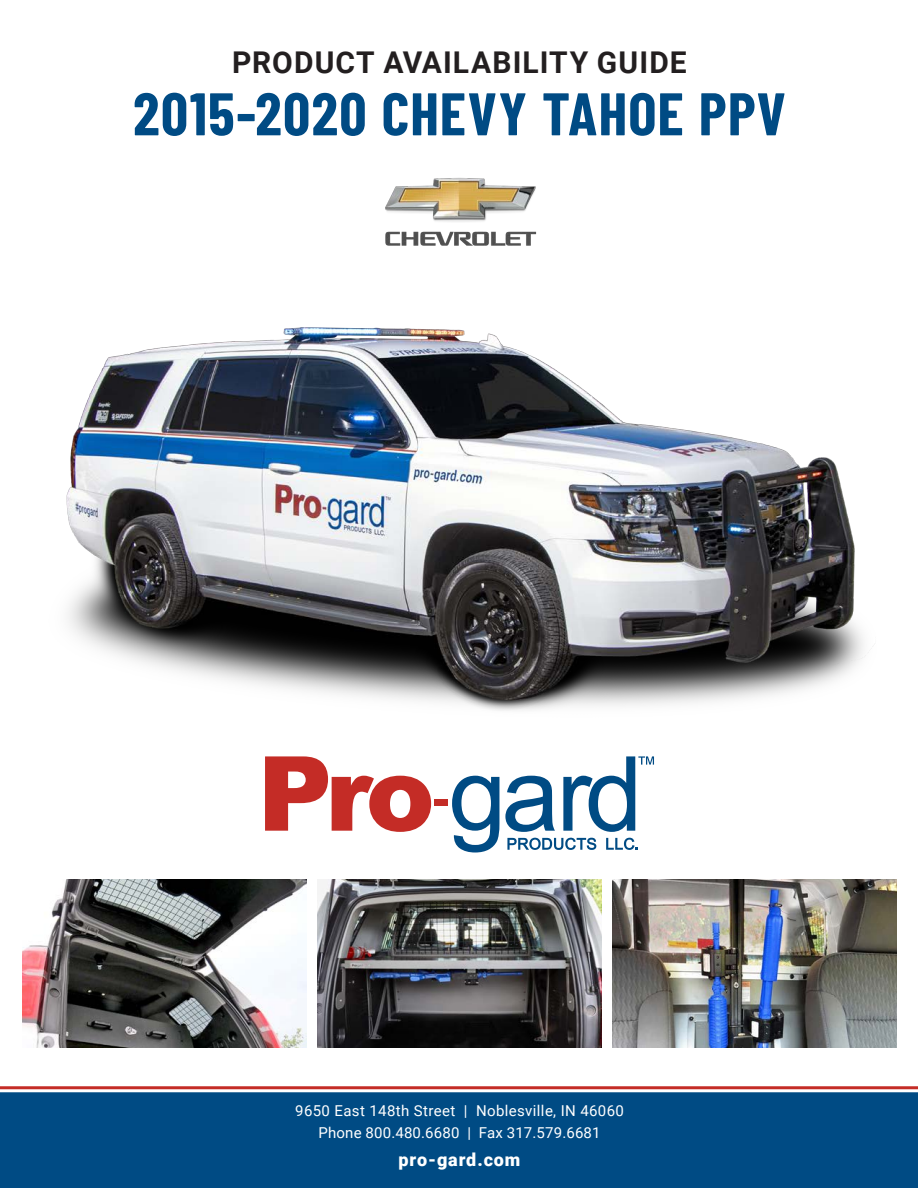
<style>
.page{position:relative;width:918px;height:1188px;background:#fff}
.page>*{position:absolute;margin:0;border:0;box-sizing:border-box;transform-origin:0 0}
.Product_Header{font:700 60px "Barlow Condensed";letter-spacing:.02em;color:#004b84}
.Product_Header-2{font:700 30px "Roboto";letter-spacing:.035em;color:#231f20}
.Catalog_Paragraph_St{font:900 18px "Roboto";letter-spacing:.05em;color:#fff}
.Catalog_Paragraph_St-2{font:15px "Roboto";letter-spacing:.025em;color:#fff}
</style>
<div class="page">
<div style="left:0;top:1092px;width:918px;height:96px;background:#004b84"></div>
<hr style="left:0;top:1086px;width:918px;height:3px;background:#c42c26">
<img style="left:66px;top:327px;width:807px;height:384px">
<svg style="left:265px;top:756px;width:166px;height:76px"></svg>
<div style="left:435px;top:800px;width:13px;height:6px;background:#c42c26"></div>
<svg style="left:452px;top:776px;width:47px;height:77px"></svg>
<svg style="left:505px;top:776px;width:50px;height:56px"></svg>
<svg style="left:563px;top:756px;width:91px;height:76px"></svg>
<svg style="left:507px;top:838px;width:89px;height:12px"></svg>
<svg style="left:606px;top:838px;width:32px;height:12px"></svg>
<img style="left:385px;top:178px;width:152px;height:68px">
<img style="left:613px;top:879px;width:283px;height:169px">
<img style="left:318px;top:879px;width:283px;height:169px">
<img style="left:23px;top:879px;width:283px;height:169px">
<p class="Product_Header-2" style="left:232px;top:41px;width:456px">PRODUCT AVAILABILITY GUIDE</p>
<p class="Product_Header" style="left:133px;top:71px;width:654px">2015-2020 CHEVY TAHOE PPV</p>
<p class="Catalog_Paragraph_St-2" style="left:295px;top:1100px;width:330px">9650 East 148th Street | Noblesville, IN 46060</p>
<p class="Catalog_Paragraph_St-2" style="left:319px;top:1122px;width:284px">Phone 800.480.6680 | Fax 317.579.6681</p>
<p class="Catalog_Paragraph_St" style="left:399px;top:1147px;width:123px">pro-gard.com</p>
</div>
